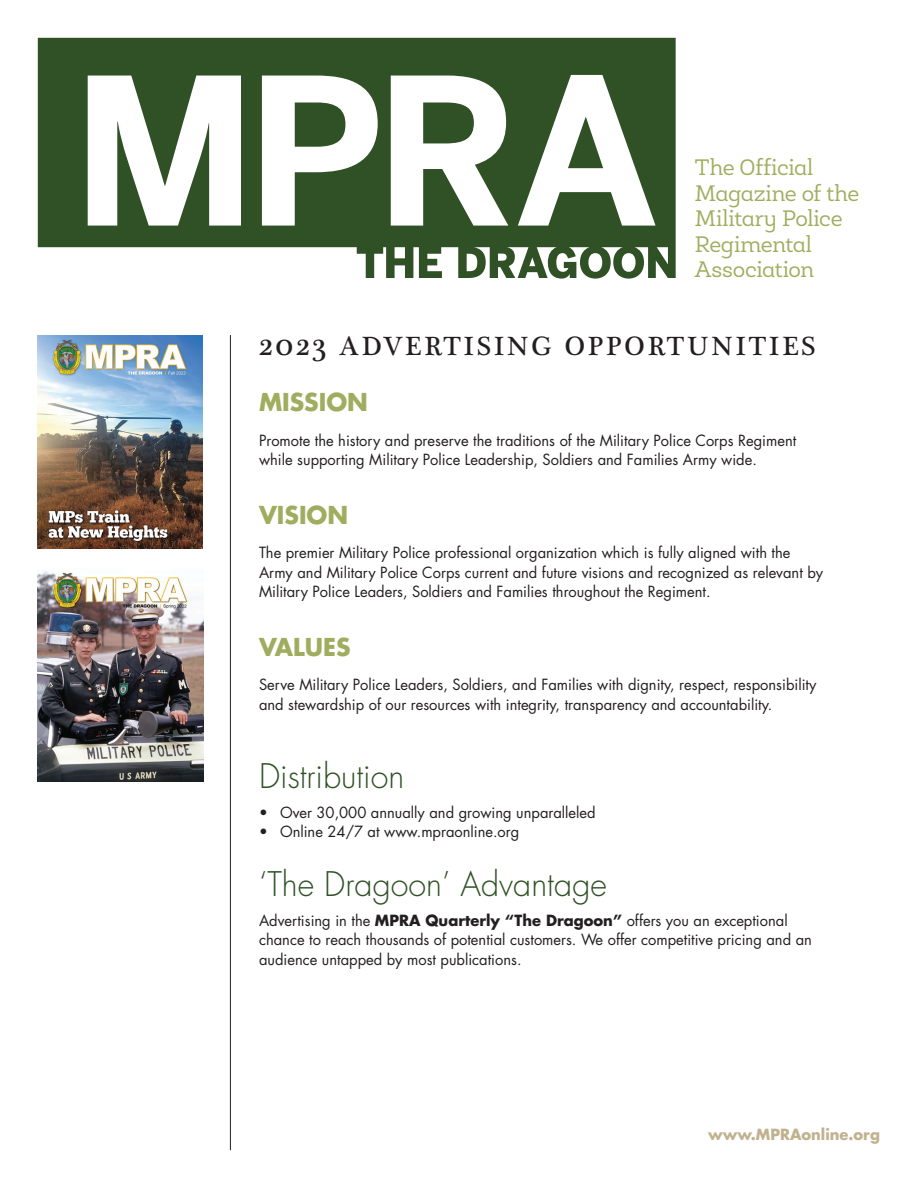
<style>
.page{position:relative;width:918px;height:1188px;background:#fff}
.page>*{position:absolute;margin:0;border:0;box-sizing:border-box;transform-origin:0 0}
.t1{font:300 33px "Futura Std";color:#2f5125}
.t2{font:27px "Plantagenet Cherokee";letter-spacing:.11em;color:#231f20}
.t3{font:700 24px "Futura Std";color:#a0ad5e}
.t4{font:22.65px/25.5px "Roble Alt";letter-spacing:-.015em;color:#a0ad5e}
.t5{font:15px/19.5px "Futura Std";color:#231f20}
.t6{font:700 15px "Futura Std";color:#c1b28f}
.s1{font-size:33px}
.s2{font-weight:700}
</style>
<div class="page">
<img style="left:37px;top:335px;width:166px;height:214px">
<img style="left:38px;top:571px;width:165px;height:211px">
<hr style="left:230px;top:335px;width:1px;height:815px;background:#231f20">
<svg style="left:38px;top:38px;width:638px;height:241px;fill:#2f5125"></svg>
<svg style="left:88px;top:75px;width:568px;height:151px"></svg>
<h3 class="t4" style="left:695px;top:155px;width:166px">The Official<br>Magazine of the<br>Military Police<br>Regimental<br>Association</h3>
<h2 class="t2" style="left:259px;top:330px;width:558px"><span class="s1">2023</span> ADVERTISING OPPORTUNITIES</h2>
<h3 class="t3" style="left:259px;top:386px;width:110px">MISSION</h3>
<p class="t5" style="left:259px;top:431px;width:539px">Promote the history and preserve the traditions of the Military Police Corps Regiment while supporting Military Police Leadership, Soldiers and Families Army wide.</p>
<h3 class="t3" style="left:259px;top:499px;width:91px">VISION</h3>
<p class="t5" style="left:259px;top:543px;width:566px">The premier Military Police professional organization which is fully aligned with the<br>Army and Military Police Corps current and future visions and recognized as relevant by<br>Military Police Leaders, Soldiers and Families throughout the Regiment.</p>
<h3 class="t3" style="left:259px;top:631px;width:93px">VALUES</h3>
<p class="t5" style="left:259px;top:675px;width:559px">Serve Military Police Leaders, Soldiers, and Families with dignity, respect, responsibility and stewardship of our resources with integrity, transparency and accountability.</p>
<h1 class="t1" style="left:259px;top:756px;width:147px">Distribution</h1>
<p class="t5" style="left:259px;top:803px;width:338px">• Over 30,000 annually and growing unparalleled</p>
<p class="t5" style="left:259px;top:822px;width:262px">• Online 24/7 at www.mpraonline.org</p>
<h1 class="t1" style="left:259px;top:864px;width:349px">‘The Dragoon’ Advantage</h1>
<p class="t5" style="left:259px;top:911px;width:554px">Advertising in the <span class="s2">MPRA Quarterly “The Dragoon”</span> offers you an exceptional chance to reach thousands of potential customers. We offer competitive pricing and an audience untapped by most publications.</p>
<p class="t6" style="left:708px;top:1124px;width:173px">www.MPRAonline.org</p>
</div>
